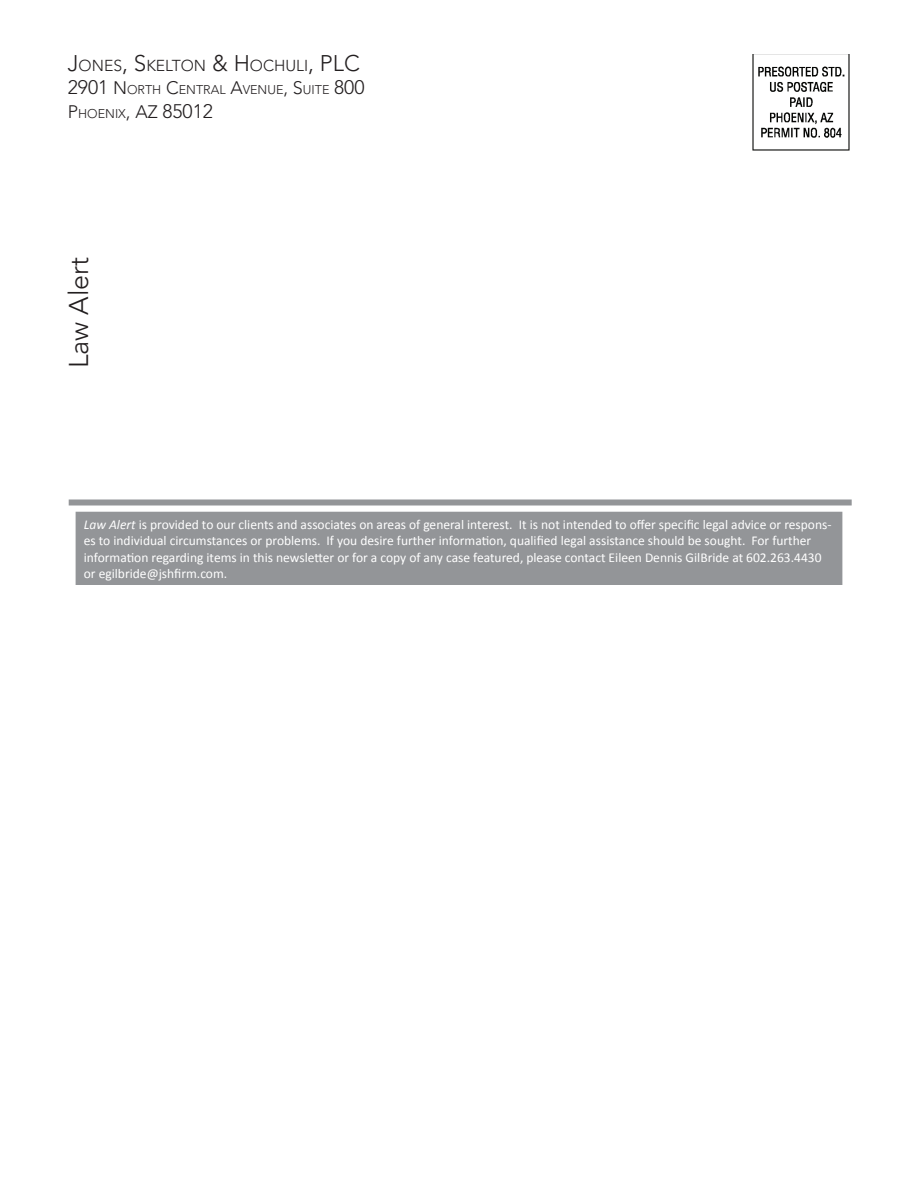
<style>
.page{position:relative;width:918px;height:1188px;background:#fff}
.page>*{position:absolute;margin:0;border:0;box-sizing:border-box;transform-origin:0 0}
.t1{font:300 27px "Avenir LT Std";color:#231f20}
.t2{font:300 15.75px "Avenir LT Std";color:#231f20}
.t3{font:13.5px/16.2px "Calibri";color:#fff}
.t4{font:300 12.6px/23.4px "Avenir LT Std";color:#231f20}
.s1{font-size:22.5px}
.s2{font-size:19.5px}
.s3{font-size:18px}
.s4{font-style:italic}
</style>
<div class="page">
<div style="left:430px;top:506px;width:44px;height:35px;background:linear-gradient(to right,#fff,#fff)"></div>
<div style="left:76px;top:512px;width:766px;height:72px;background:#939598"></div>
<div style="left:76px;top:512px;width:766px;height:73px;border:2px solid #939598"></div>
<div style="left:69px;top:500px;width:783px;height:6px;background:#939598"></div>
<img style="left:752px;top:54px;width:98px;height:97px">
<p class="t2" style="left:68px;top:56px;width:292px"><span class="s1">J</span>ONES<span class="s1">, S</span>KELTON <span class="s1">&amp; H</span>OCH ULI<span class="s1">, PLC</span></p>
<p class="t4" style="left:68px;top:78px;width:298px"><span class="s2">2901</span> <span class="s3">N</span> ORTH <span class="s3">C</span>ENTRAL <span class="s3">A</span>VENUE<span class="s3">, S</span>UITE <span class="s2">800<br></span><span class="s3">P</span>HOENIX<span class="s3">, AZ</span> <span class="s2">85012</span></p>
<h1 class="t1" style="left:63px;top:368px;width:113px;rotate:-90deg">Law Alert</h1>
<p class="t3" style="left:84px;top:516px;width:749px"><span class="s4">Law Alert</span> is provided to our clients and associates on areas of general interest. It is not intended to offer specific legal advice or respons&shy;es to individual circumstances or problems. If you desire further information, qualified legal assistance should be sought. For further information regarding items in this newsletter or for a copy of any case featured, please contact Eileen Dennis GilBride at 602.263.4430 or egilbride@jshfirm.com.</p>
</div>
